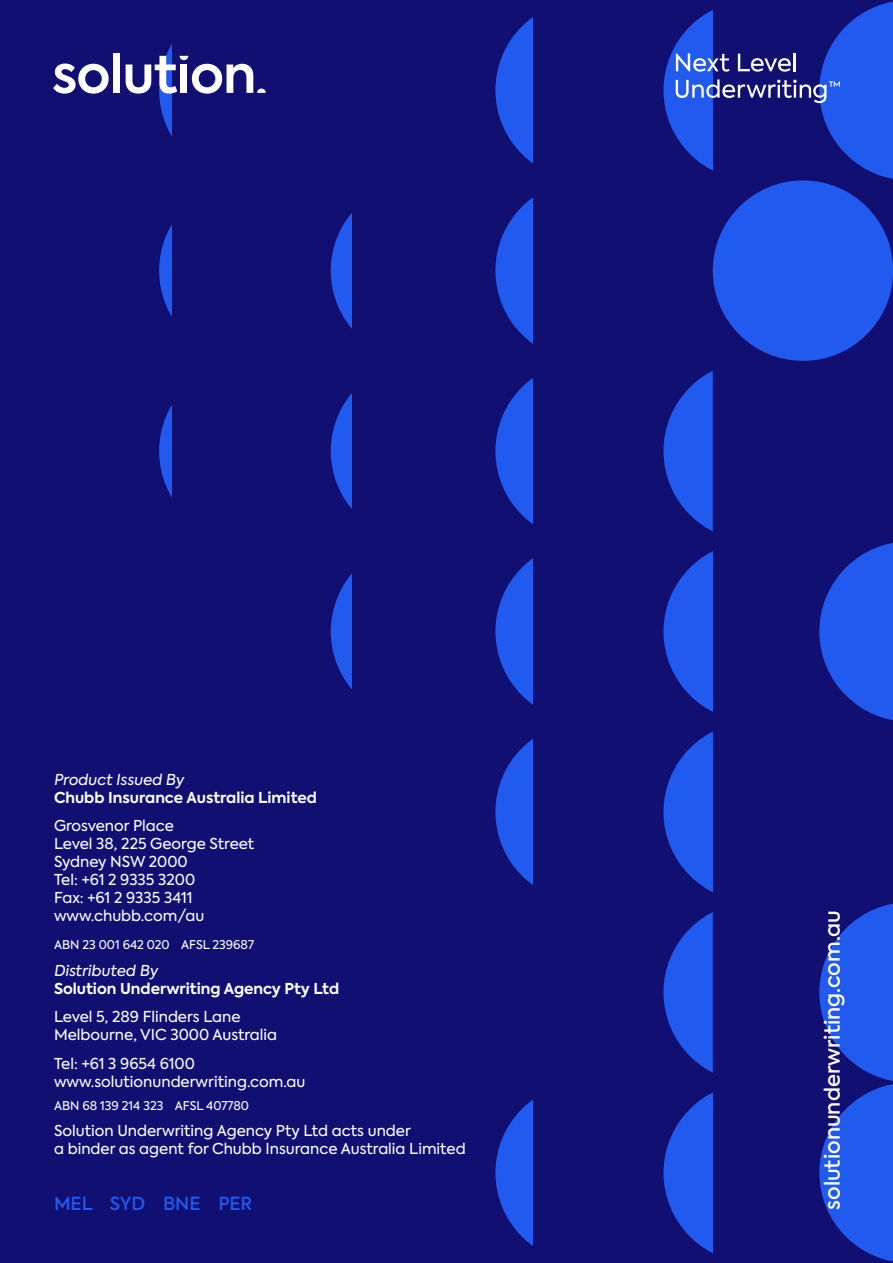
<style>
.page{position:relative;width:893px;height:1263px;background:#120f73}
.page>*{position:absolute;margin:0;border:0;box-sizing:border-box;transform-origin:0 0}
.t1{font:500 21px "Axiforma";color:#fff}
.t2{font:500 18px "Axiforma";color:#205aef}
.t3{font:15px/18px "Axiforma";color:#fff}
.t4{font:700 15px "Axiforma";color:#fff}
.t5{font:italic 15px "Axiforma";color:#fff}
.t6{font:12px "Axiforma";color:#fff}
</style>
<div class="page">
<svg style="left:331px;top:213px;width:21px;height:477px"></svg>
<svg style="left:495px;top:1100px;width:37px;height:145px"></svg>
<svg style="left:663px;top:370px;width:50px;height:883px"></svg>
<svg style="left:819px;top:543px;width:74px;height:177px"></svg>
<div style="left:713px;top:180px;width:180px;height:181px;background:#205aef;border-radius:50%"></div>
<svg style="left:495px;top:18px;width:37px;height:867px"></svg>
<svg style="left:819px;top:903px;width:74px;height:359px"></svg>
<svg style="left:663px;top:1px;width:230px;height:178px"></svg>
<svg style="left:53px;top:64px;width:56px;height:30px"></svg>
<div style="left:113px;top:53px;width:7px;height:40px;background:#fff"></div>
<svg style="left:126px;top:44px;width:140px;height:454px"></svg>
<p class="t5" style="left:54px;top:769px;width:132px">Product Issued By</p>
<p class="t4" style="left:54px;top:787px;width:264px">Chubb Insurance Australia Limited</p>
<p class="t3" style="left:54px;top:817px;width:202px">Grosvenor Place<br>Level 38, 225 George Street<br>Sydney NSW 2000<br>Tel: +61 2 9335 3200<br>Fax: +61 2 9335 3411 www.chubb.com/au</p>
<p class="t6" style="left:54px;top:937px;width:202px">ABN 23 001 642 020 AFSL 239687</p>
<p class="t5" style="left:54px;top:961px;width:106px">Distributed By</p>
<p class="t4" style="left:54px;top:978px;width:287px">Solution Underwriting Agency Pty Ltd</p>
<p class="t3" style="left:54px;top:1008px;width:225px">Level 5, 289 Flinders Lane<br>Melbourne, VIC 3000 Australia</p>
<p class="t3" style="left:54px;top:1055px;width:253px">Tel: +61 3 9654 6100 www.solutionunderwriting.com.au</p>
<p class="t6" style="left:54px;top:1098px;width:196px">ABN 68 139 214 323 AFSL 407780</p>
<p class="t3" style="left:54px;top:1122px;width:413px">Solution Underwriting Agency Pty Ltd acts under<br>a binder as agent for Chubb Insurance Australia Limited</p>
<p class="t2" style="left:54px;top:1191px;width:200px">MEL SYD BNE PER</p>
<h1 class="t1" style="left:818px;top:1210px;width:301px;rotate:-90deg">solutionunderwriting.com.au</h1>
</div>
